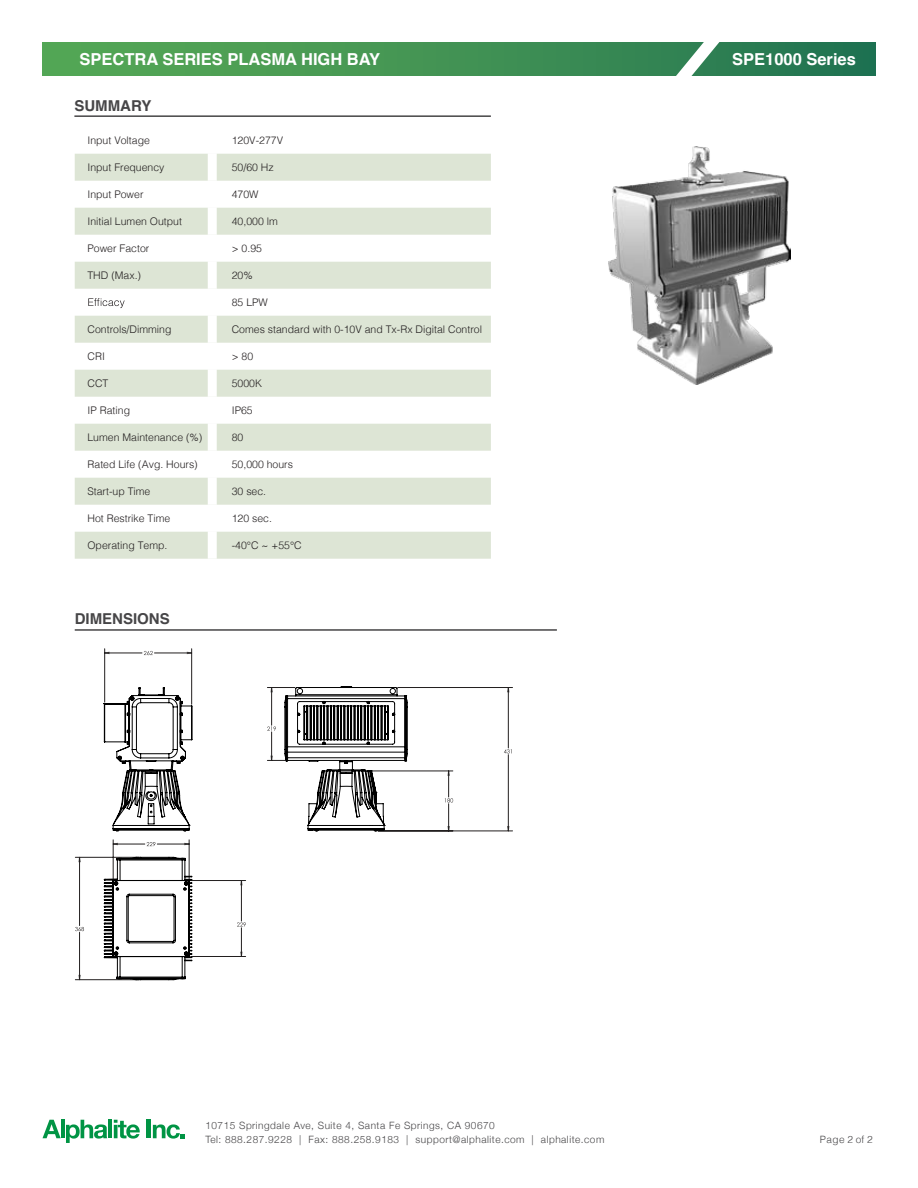
<style>
.page{position:relative;width:918px;height:1188px;background:#fff}
.page>*{position:absolute;margin:0;border:0;box-sizing:border-box;transform-origin:0 0}
.t1{font:700 16.5px "Helvetica";color:#fff}
.t2{font:700 15px "Helvetica";color:#464547}
.t3{font:300 10.5px "Helvetica";color:#231f20}
.t4{font:300 10.05px/14.4px "Helvetica Neue";letter-spacing:.05em;color:#464547}
.t5{font:300 10.05px "Helvetica";letter-spacing:.05em;color:#464547}
</style>
<div class="page">
<div style="left:43px;top:42px;width:832px;height:33px;background:linear-gradient(to right,#59ab55,#237552)"></div>
<svg style="left:663px;top:42px;width:73px;height:34px"></svg>
<hr style="left:74px;top:115px;width:417px;height:2px;background:#464547">
<svg style="left:75px;top:154px;width:416px;height:405px;fill:#dde5d5"></svg>
<div style="left:208px;top:154px;width:9px;height:27px;background:#fff"></div>
<div style="left:208px;top:181px;width:9px;height:27px;background:#fff"></div>
<div style="left:208px;top:208px;width:9px;height:27px;background:#fff"></div>
<div style="left:208px;top:235px;width:9px;height:27px;background:#fff"></div>
<div style="left:208px;top:262px;width:9px;height:27px;background:#fff"></div>
<div style="left:208px;top:289px;width:9px;height:27px;background:#fff"></div>
<div style="left:208px;top:316px;width:9px;height:27px;background:#fff"></div>
<div style="left:208px;top:343px;width:9px;height:27px;background:#fff"></div>
<div style="left:208px;top:370px;width:9px;height:27px;background:#fff"></div>
<div style="left:208px;top:397px;width:9px;height:27px;background:#fff"></div>
<div style="left:208px;top:424px;width:9px;height:27px;background:#fff"></div>
<div style="left:208px;top:451px;width:9px;height:27px;background:#fff"></div>
<div style="left:208px;top:478px;width:9px;height:27px;background:#fff"></div>
<div style="left:208px;top:505px;width:9px;height:27px;background:#fff"></div>
<div style="left:208px;top:532px;width:9px;height:27px;background:#fff"></div>
<svg style="left:88px;top:298px;width:37px;height:10px"></svg>
<hr style="left:75px;top:629px;width:482px;height:2px;background:#464547">
<svg style="left:75px;top:927px;width:4px;height:4px"></svg>
<hr style="left:191px;top:649px;width:1px;height:55px;background:#221f1f">
<hr style="left:104px;top:649px;width:1px;height:53px;background:#221f1f">
<hr style="left:378px;top:831px;width:135px;height:1px;background:#221f1f">
<hr style="left:398px;top:687px;width:115px;height:1px;background:#221f1f">
<hr style="left:75px;top:857px;width:64px;height:1px;background:#221f1f">
<hr style="left:75px;top:979px;width:64px;height:1px;background:#221f1f">
<svg style="left:79px;top:652px;width:430px;height:328px"></svg>
<svg style="left:104px;top:687px;width:88px;height:144px"></svg>
<svg style="left:267px;top:686px;width:141px;height:146px"></svg>
<svg style="left:104px;top:857px;width:88px;height:123px"></svg>
<img style="left:609px;top:147px;width:181px;height:237px">
<svg style="left:43px;top:1120px;width:64px;height:23px"></svg>
<hr style="left:108px;top:1120px;width:4px;height:18px;background:#009444">
<svg style="left:114px;top:1120px;width:26px;height:19px"></svg>
<hr style="left:147px;top:1120px;width:4px;height:18px;background:#009444">
<svg style="left:153px;top:1124px;width:32px;height:15px"></svg>
<h1 class="t1" style="left:80px;top:46px;width:302px">SPECTRA SERIES PLASMA HIGH BAY</h1>
<h1 class="t1" style="left:732px;top:46px;width:125px">SPE1000 Series</h1>
<h2 class="t2" style="left:74px;top:93px;width:78px">SUMMARY</h2>
<p class="t3" style="left:87px;top:131px;width:64px">Input Voltage</p>
<p class="t3" style="left:232px;top:131px;width:53px">120V-277V</p>
<p class="t3" style="left:87px;top:158px;width:79px">Input Frequency</p>
<p class="t3" style="left:232px;top:158px;width:44px">50/60 Hz</p>
<p class="t3" style="left:87px;top:185px;width:58px">Input Power</p>
<p class="t3" style="left:232px;top:185px;width:28px">470W</p>
<p class="t3" style="left:87px;top:212px;width:96px">Initial Lumen Output</p>
<p class="t3" style="left:232px;top:212px;width:48px">40,000 lm</p>
<p class="t3" style="left:87px;top:239px;width:63px">Power Factor</p>
<p class="t3" style="left:232px;top:239px;width:32px">&gt; 0.95</p>
<p class="t3" style="left:87px;top:266px;width:55px">THD (Max.)</p>
<p class="t3" style="left:232px;top:266px;width:23px">20%</p>
<p class="t3" style="left:232px;top:293px;width:38px">85 LPW</p>
<p class="t3" style="left:87px;top:320px;width:86px">Controls/Dimming</p>
<p class="t3" style="left:232px;top:320px;width:252px">Comes standard with 0-10V and Tx-Rx Digital Control</p>
<p class="t3" style="left:87px;top:347px;width:19px">CRI</p>
<p class="t3" style="left:232px;top:347px;width:23px">&gt; 80</p>
<p class="t3" style="left:87px;top:374px;width:22px">CCT</p>
<p class="t3" style="left:232px;top:374px;width:32px">5000K</p>
<p class="t3" style="left:87px;top:401px;width:44px">IP Rating</p>
<p class="t3" style="left:232px;top:401px;width:23px">IP65</p>
<p class="t3" style="left:87px;top:428px;width:116px">Lumen Maintenance (%)</p>
<p class="t3" style="left:232px;top:428px;width:13px">80</p>
<p class="t3" style="left:87px;top:455px;width:112px">Rated Life (Avg. Hours)</p>
<p class="t3" style="left:232px;top:455px;width:63px">50,000 hours</p>
<p class="t3" style="left:87px;top:482px;width:65px">Start-up Time</p>
<p class="t3" style="left:232px;top:482px;width:36px">30 sec.</p>
<p class="t3" style="left:87px;top:509px;width:84px">Hot Restrike Time</p>
<p class="t3" style="left:232px;top:509px;width:42px">120 sec.</p>
<p class="t3" style="left:87px;top:536px;width:81px">Operating Temp.</p>
<p class="t3" style="left:232px;top:536px;width:72px">-40°C ~ +55°C</p>
<h2 class="t2" style="left:75px;top:607px;width:97px">DIMENSIONS</h2>
<p class="t4" style="left:205px;top:1117px;width:400px">10715 Springdale Ave, Suite 4, Santa Fe Springs, CA 90670<br>Tel: 888.287.9228 | Fax: 888.258.9183 | support@alphalite.com | alphalite.com</p>
<p class="t5" style="left:820px;top:1131px;width:54px">Page 2 of 2</p>
</div>
